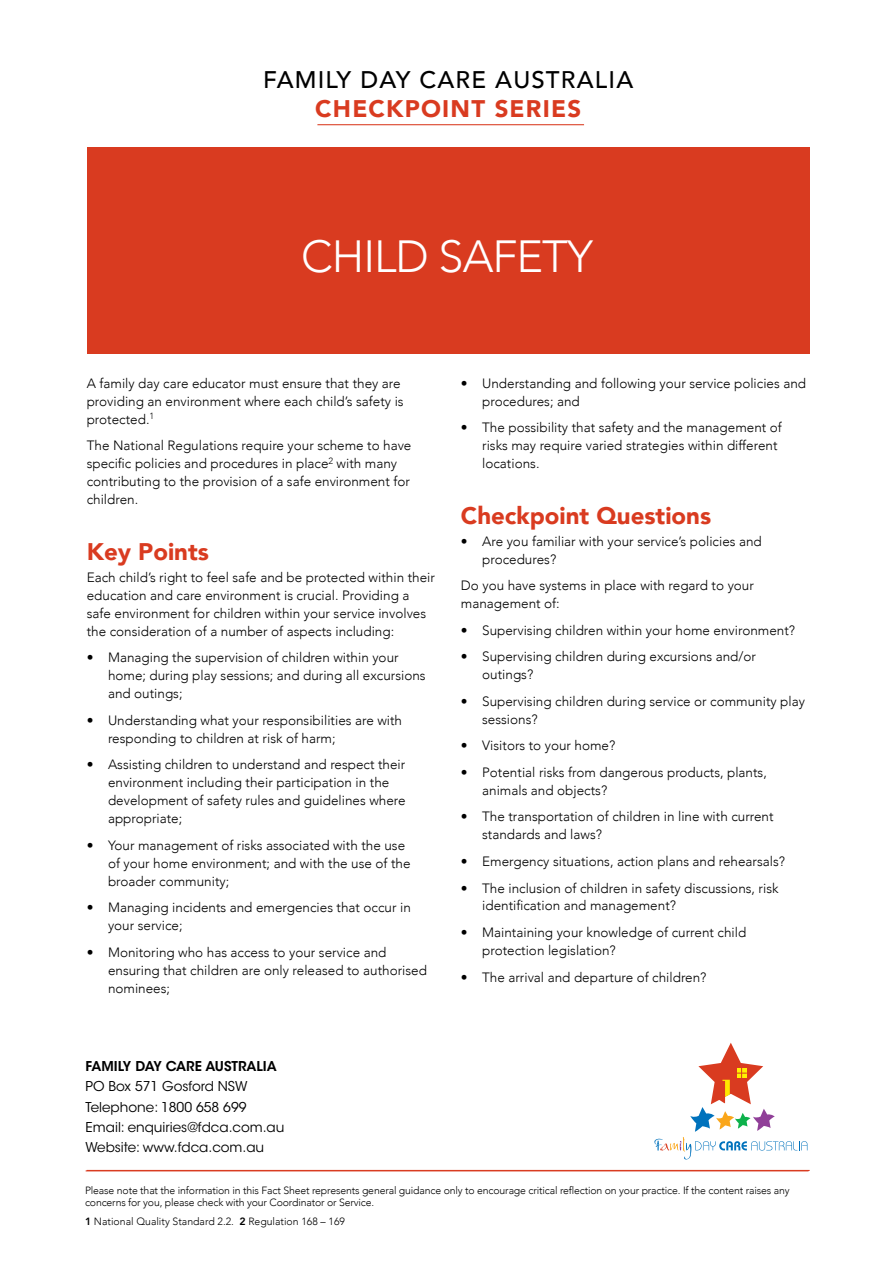
<style>
.page{position:relative;width:893px;height:1263px;background:#fff}
.page>*{position:absolute;margin:0;border:0;box-sizing:border-box;transform-origin:0 0}
.t1{font:300 45px "Avenir";letter-spacing:-.02em;color:#fff}
.t2{font:900 24px "Avenir";color:#d93b20}
.t3{font:500 24px "Avenir";letter-spacing:.05em;color:#000}
.t4{font:900 24px "Avenir";letter-spacing:.05em;color:#d93b20}
.t5{font:300 13.5px/18px "Avenir";color:#000}
.t6{font:13.5px/20.1px "ITC Avant Garde Std";color:#000}
.t7{font:600 13.5px "ITC Avant Garde Std";color:#000}
.t8{font:300 10.5px/12.6px "Avenir";letter-spacing:-.015em;color:#000}
.s1{font-weight:800}
</style>
<div class="page">
<div style="left:87px;top:148px;width:723px;height:206px;background:#d93b20"></div>
<hr style="left:317px;top:124px;width:267px;height:1px;background:#d93b20">
<hr style="left:87px;top:1170px;width:723px;height:1px;background:#d93b20">
<svg style="left:654px;top:1043px;width:153px;height:116px"></svg>
<hr style="left:86px;top:1170px;width:722px;height:1px;background:#d93b20">
<h2 class="t3" style="left:263px;top:59px;width:372px">FAMILY DAY CARE AUSTRALIA</h2>
<h2 class="t4" style="left:315px;top:88px;width:267px">CHECKPOINT SERIES</h2>
<h1 class="t1" style="left:301px;top:230px;width:293px">CHILD SAFETY</h1>
<p class="t5" style="left:87px;top:374px;width:318px">A family day care educator must ensure that they are providing an environment where each child’s safety is protected.<sup>1</sup></p>
<p class="t5" style="left:87px;top:437px;width:326px">The National Regulations require your scheme to have specific policies and procedures in place<sup>2</sup> with many contributing to the provision of a safe environment for children.</p>
<h2 class="t2" style="left:87px;top:531px;width:124px">Key Points</h2>
<p class="t5" style="left:87px;top:568px;width:350px">Each child’s right to feel safe and be protected within their education and care environment is crucial. Providing a safe environment for children within your service involves the consideration of a number of aspects including:</p>
<p class="t5" style="left:108px;top:649px;width:319px;text-indent:-21px">• Managing the supervision of children within your home; during play sessions; and during all excursions and outings;</p>
<p class="t5" style="left:108px;top:711px;width:296px;text-indent:-21px">• Understanding what your responsibilities are with responding to children at risk of harm;</p>
<p class="t5" style="left:108px;top:756px;width:299px;text-indent:-21px">• Assisting children to understand and respect their environment including their participation in the development of safety rules and guidelines where appropriate;</p>
<p class="t5" style="left:108px;top:836px;width:304px;text-indent:-21px">• Your management of risks associated with the use of your home environment; and with the use of the broader community;</p>
<p class="t5" style="left:108px;top:899px;width:304px;text-indent:-21px">• Managing incidents and emergencies that occur in your service;</p>
<p class="t5" style="left:108px;top:943px;width:320px;text-indent:-21px">• Monitoring who has access to your service and ensuring that children are only released to authorised nominees;</p>
<p class="t5" style="left:482px;top:374px;width:325px;text-indent:-21px">• Understanding and following your service policies and procedures; and</p>
<p class="t5" style="left:482px;top:419px;width:301px;text-indent:-21px">• The possibility that safety and the management of risks may require varied strategies within different locations.</p>
<h2 class="t2" style="left:461px;top:495px;width:252px">Checkpoint Questions</h2>
<p class="t5" style="left:482px;top:532px;width:281px;text-indent:-21px">• Are you familiar with your service’s policies and procedures?</p>
<p class="t5" style="left:461px;top:577px;width:294px">Do you have systems in place with regard to your management of:</p>
<p class="t5" style="left:461px;top:621px;width:336px">• Supervising children within your home environment?</p>
<p class="t5" style="left:482px;top:648px;width:275px;text-indent:-21px">• Supervising children during excursions and/or outings?</p>
<p class="t5" style="left:482px;top:692px;width:324px;text-indent:-21px">• Supervising children during service or community play sessions?</p>
<p class="t5" style="left:461px;top:737px;width:156px">• Visitors to your home?</p>
<p class="t5" style="left:482px;top:763px;width:286px;text-indent:-21px">• Potential risks from dangerous products, plants, animals and objects?</p>
<p class="t5" style="left:482px;top:808px;width:293px;text-indent:-21px">• The transportation of children in line with current standards and laws?</p>
<p class="t5" style="left:461px;top:852px;width:326px">• Emergency situations, action plans and rehearsals?</p>
<p class="t5" style="left:482px;top:879px;width:298px;text-indent:-21px">• The inclusion of children in safety discussions, risk identification and management?</p>
<p class="t5" style="left:482px;top:923px;width:266px;text-indent:-21px">• Maintaining your knowledge of current child protection legislation?</p>
<p class="t5" style="left:461px;top:968px;width:247px">• The arrival and departure of children?</p>
<p class="t7" style="left:86px;top:1058px;width:193px">FAMILY DAY CARE AUSTRALIA</p>
<p class="t6" style="left:86px;top:1077px;width:200px">PO Box 571 Gosford NSW<br>Telephone: 1800 658 699<br>Email: enquiries@fdca.com.au<br>Website: www.fdca.com.au</p>
<p class="t8" style="left:85px;top:1183px;width:706px">Please note that the information in this Fact Sheet represents general guidance only to encourage critical reflection on your practice. If the content raises any concerns for you, please check with your Coordinator or Service.</p>
<p class="t8" style="left:85px;top:1214px;width:261px"><span class="s1">1</span> National Quality Standard 2.2. <span class="s1">2</span> Regulation 168 – 169</p>
</div>
